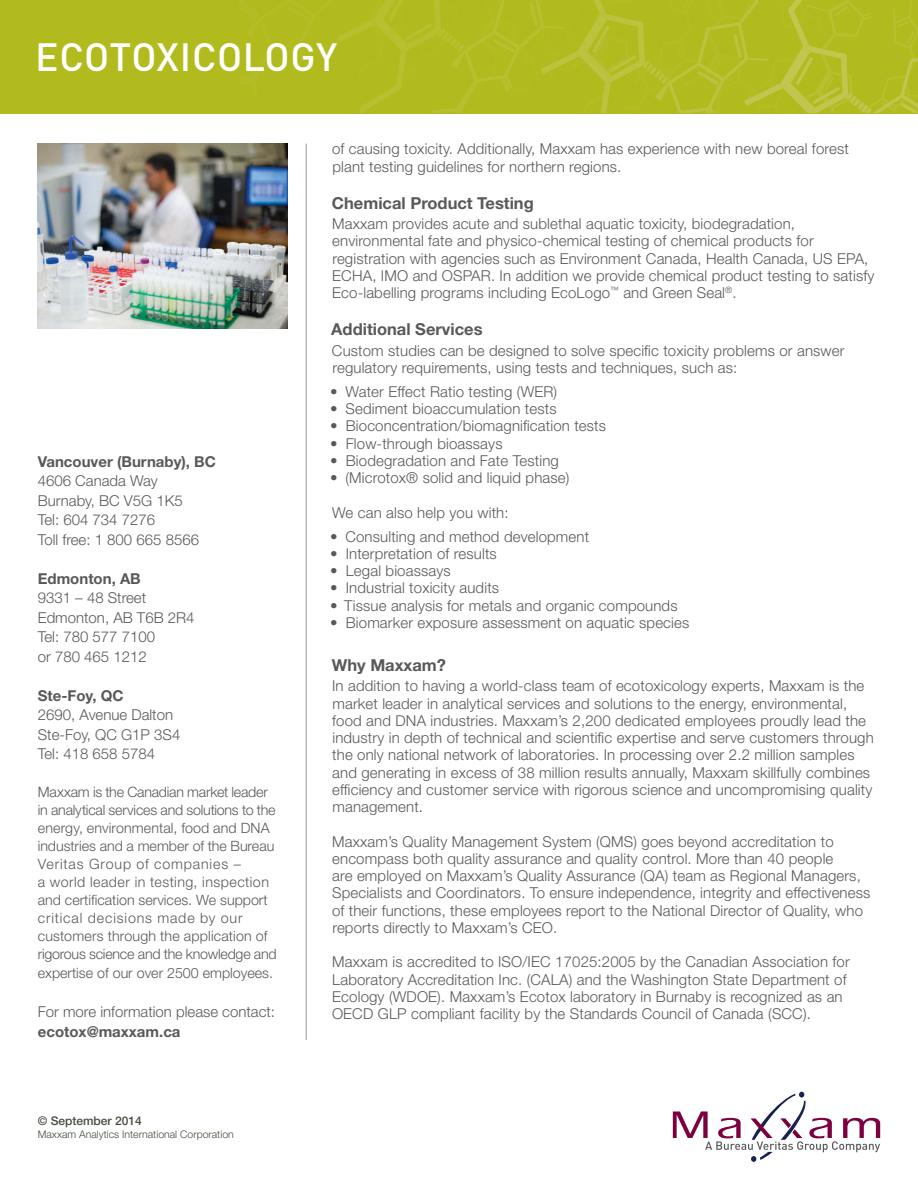
<style>
.page{position:relative;width:918px;height:1188px;background:#fff}
.page>*{position:absolute;margin:0;border:0;box-sizing:border-box;transform-origin:0 0}
.t1{font:500 39px "DINOT";letter-spacing:.01em;color:#fff}
.t2{font:700 16.5px "Helvetica Neue LT Std";color:#58595b}
.t3{font:300 15px/17.2px "Helvetica Neue LT Std";letter-spacing:.01em;color:#58595b}
.t4{font:700 15px "Helvetica Neue LT Std";color:#58595b}
.t5{font:300 14.25px/18px "Helvetica Neue LT Std";color:#58595b}
.t6{font:500 12px "Helvetica Neue LT Std";color:#444d3e}
.t7{font:300 10.5px "Helvetica Neue LT Std";color:#444d3e}
</style>
<div class="page">
<div style="left:0;top:0;width:918px;height:113px;background:#b2bb1e"></div>
<svg style="left:237px;top:0;width:681px;height:114px"></svg>
<hr style="left:306px;top:144px;width:1px;height:896px;background:#919496">
<svg style="left:673px;top:1092px;width:207px;height:70px"></svg>
<img style="left:38px;top:144px;width:249px;height:185px">
<h1 class="t1" style="left:35px;top:32px;width:304px">ECOTOXICOLOGY</h1>
<p class="t4" style="left:38px;top:452px;width:180px">Vancouver (Burnaby), BC</p>
<p class="t3" style="left:38px;top:471px;width:163px;line-height:19.5px">4606 Canada Way<br>Burnaby, BC V5G 1K5<br>Tel: 604 734 7276<br>Toll free: 1 800 665 8566</p>
<p class="t4" style="left:38px;top:569px;width:105px">Edmonton, AB</p>
<p class="t3" style="left:38px;top:588px;width:158px;line-height:19.5px">9331 – 48 Street<br>Edmonton, AB T6B 2R4<br>Tel: 780 577 7100<br>or 780 465 1212</p>
<p class="t4" style="left:38px;top:686px;width:87px">Ste-Foy, QC</p>
<p class="t3" style="left:38px;top:705px;width:144px;line-height:19.5px">2690, Avenue Dalton<br>Ste-Foy, QC G1P 3S4<br>Tel: 418 658 5784</p>
<p class="t5" style="left:38px;top:782px;width:240px">Maxxam is the Canadian market leader in analytical services and solutions to the energy, environmental, food and DNA industries and a member of the Bureau Veritas Group of companies –<br>a world leader in testing, inspection and certification services. We support critical decisions made by our customers through the application of rigorous science and the knowledge and</p>
<p class="t5" style="left:38px;top:964px;width:237px">expertise of our over 2500 employees.</p>
<p class="t3" style="left:38px;top:1003px;width:239px">For more information please contact:</p>
<p class="t4" style="left:38px;top:1022px;width:144px">ecotox@maxxam.ca</p>
<p class="t6" style="left:38px;top:1113px;width:106px">© September 2014</p>
<p class="t7" style="left:38px;top:1128px;width:198px">Maxxam Analytics International Corporation</p>
<p class="t3" style="left:332px;top:140px;width:518px">of causing toxicity. Additionally, Maxxam has experience with new boreal forest plant testing guidelines for northern regions.</p>
<p class="t2" style="left:332px;top:193px;width:203px">Chemical Product Testing</p>
<p class="t3" style="left:332px;top:215px;width:544px">Maxxam provides acute and sublethal aquatic toxicity, biodegradation, environmental fate and physico-chemical testing of chemical products for registration with agencies such as Environment Canada, Health Canada, US EPA, ECHA, IMO and OSPAR. In addition we provide chemical product testing to satisfy Eco-labelling programs including EcoLogo<sup>™</sup> and Green Seal<sup>®</sup>.</p>
<p class="t2" style="left:331px;top:319px;width:153px">Additional Services</p>
<p class="t3" style="left:332px;top:341px;width:514px">Custom studies can be designed to solve specific toxicity problems or answer regulatory requirements, using tests and techniques, such as:</p>
<p class="t3" style="left:330px;top:383px;width:229px">• Water Effect Ratio testing (WER)</p>
<p class="t3" style="left:330px;top:400px;width:228px">• Sediment bioaccumulation tests</p>
<p class="t3" style="left:330px;top:417px;width:277px">• Bioconcentration/biomagnification tests</p>
<p class="t3" style="left:330px;top:434px;width:174px">• Flow-through bioassays</p>
<p class="t3" style="left:330px;top:452px;width:230px">• Biodegradation and Fate Testing</p>
<p class="t3" style="left:330px;top:469px;width:241px">• (Microtox® solid and liquid phase)</p>
<p class="t3" style="left:332px;top:503px;width:178px">We can also help you with:</p>
<p class="t3" style="left:330px;top:527px;width:261px">• Consulting and method development</p>
<p class="t3" style="left:330px;top:545px;width:168px">• Interpretation of results</p>
<p class="t3" style="left:330px;top:562px;width:122px">• Legal bioassays</p>
<p class="t3" style="left:330px;top:579px;width:171px">• Industrial toxicity audits</p>
<p class="t3" style="left:330px;top:596px;width:349px">• Tissue analysis for metals and organic compounds</p>
<p class="t3" style="left:330px;top:614px;width:361px">• Biomarker exposure assessment on aquatic species</p>
<p class="t2" style="left:332px;top:655px;width:116px">Why Maxxam?</p>
<p class="t3" style="left:332px;top:677px;width:543px">In addition to having a world-class team of ecotoxicology experts, Maxxam is the market leader in analytical services and solutions to the energy, environmental, food and DNA industries. Maxxam’s 2,200 dedicated employees proudly lead the industry in depth of technical and scientific expertise and serve customers through the only national network of laboratories. In processing over 2.2 million samples and generating in excess of 38 million results annually, Maxxam skillfully combines efficiency and customer service with rigorous science and uncompromising quality management.</p>
<p class="t3" style="left:332px;top:832px;width:540px">Maxxam’s Quality Management System (QMS) goes beyond accreditation to encompass both quality assurance and quality control. More than 40 people<br>are employed on Maxxam’s Quality Assurance (QA) team as Regional Managers, Specialists and Coordinators. To ensure independence, integrity and effectiveness of their functions, these employees report to the National Director of Quality, who reports directly to Maxxam’s CEO.</p>
<p class="t3" style="left:332px;top:953px;width:519px">Maxxam is accredited to ISO/IEC 17025:2005 by the Canadian Association for Laboratory Accreditation Inc. (CALA) and the Washington State Department of Ecology (WDOE). Maxxam’s Ecotox laboratory in Burnaby is recognized as an OECD GLP compliant facility by the Standards Council of Canada (SCC).</p>
</div>
